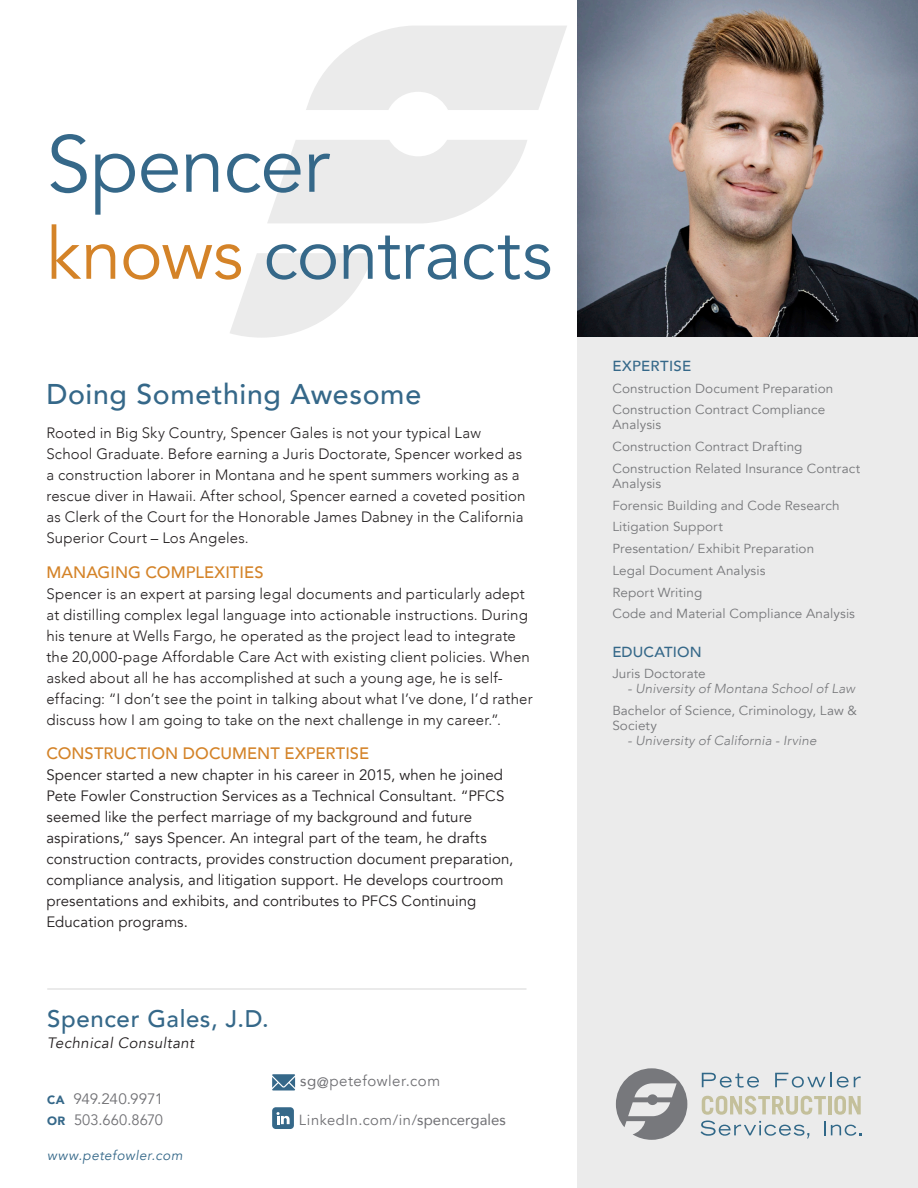
<style>
.page{position:relative;width:918px;height:1188px;background:#fff}
.page>*{position:absolute;margin:0;border:0;box-sizing:border-box;transform-origin:0 0}
.t1{font:79.5px "Avenir";letter-spacing:-.015em;color:#356889}
.t2{font:72px "Avenir";letter-spacing:-.01em;color:#356889}
.heading{font:500 28.5px "Avenir";letter-spacing:.025em;color:#356889}
.t3{font:500 24px "Avenir";letter-spacing:.025em;color:#356889}
.cover_page_body{font:500 16.5px "Avenir";color:#d48328}
.cover_page_body-2{font:300 15px/21px "Avenir";letter-spacing:.01em;color:#231f20}
.cover_page_body-3{font:15px/21px "Avenir";letter-spacing:.005em;color:#231f20}
.t4{font:italic 15px "Avenir";letter-spacing:.03em;color:#231f20}
.t5{font:15px "Avenir";letter-spacing:.035em;color:#707074}
.t6{font:15px "Avenir";letter-spacing:-.025em;color:#707074}
.t7{font:15px "Avenir";letter-spacing:.01em;color:#707074}
.t8{font:14.7px "Avenir";letter-spacing:.035em;color:#707074}
.sidebar_subhead{font:500 14.55px "Avenir";letter-spacing:.01em;color:#356889}
.t9{font:italic 13.5px "Avenir";letter-spacing:.04em;color:#356889}
.Cover_Page_sidebar_b{font:13.05px/15px "Avenir";letter-spacing:.01em;color:#77787b}
.Cover_Page_sidebar_b-2{font:italic 300 13.05px "Avenir";letter-spacing:.01em;color:#77787b}
.s1{color:#d48328}
.s2{font-weight:900;font-size:12px;color:#356889}
.s3{font-style:inherit}
.s4{font-size:15px}
.s5{font-weight:400;font-style:normal}
</style>
<div class="page">
<hr style="left:47px;top:988px;width:479px;height:2px;background:#e4e4e4">
<svg style="left:230px;top:26px;width:337px;height:312px"></svg>
<img style="left:578px;top:0;width:340px;height:338px">
<div style="left:578px;top:338px;width:340px;height:850px;background:#ebebeb"></div>
<svg style="left:616px;top:1068px;width:71px;height:72px"></svg>
<svg style="left:702px;top:1073px;width:57px;height:15px"></svg>
<svg style="left:775px;top:1073px;width:86px;height:15px"></svg>
<svg style="left:701px;top:1121px;width:108px;height:18px"></svg>
<svg style="left:824px;top:1121px;width:37px;height:15px"></svg>
<svg style="left:702px;top:1096px;width:124px;height:19px"></svg>
<hr style="left:828px;top:1096px;width:4px;height:18px;background:#c4c09b">
<svg style="left:834px;top:1096px;width:27px;height:19px"></svg>
<svg style="left:272px;top:1074px;width:23px;height:16px"></svg>
<div style="left:272px;top:1107px;width:22px;height:22px;background:#356889;border-radius:4px"></div>
<svg style="left:276px;top:1112px;width:14px;height:12px"></svg>
<p class="t1" style="left:46px;top:117px;width:284px">Spencer</p>
<p class="t2" style="left:46px;top:211px;width:507px"><span class="s1">knows</span> contracts</p>
<p class="heading" style="left:46px;top:369px;width:376px">Doing Something Awesome</p>
<p class="cover_page_body-2" style="left:46px;top:423px;width:481px">Rooted in Big Sky Country, Spencer Gales is not your typical Law School Graduate. Before earning a Juris Doctorate, Spencer worked as a construction laborer in Montana and he spent summers working as a rescue diver in Hawaii. After school, Spencer earned a coveted position as Clerk of the Court for the Honorable James Dabney in the California Superior Court – Los Angeles.</p>
<p class="cover_page_body" style="left:46px;top:558px;width:219px">MANAGING COMPLEXITIES</p>
<p class="cover_page_body-2" style="left:46px;top:583px;width:488px">Spencer is an expert at parsing legal documents and particularly adept at distilling complex legal language into actionable instructions. During his tenure at Wells Fargo, he operated as the project lead to integrate the 20,000-page Affordable Care Act with existing client policies. When asked about all he has accomplished at such a young age, he is self&shy;effacing: “I don’t see the point in talking about what I’ve done, I’d rather discuss how I am going to take on the next challenge in my career.”.</p>
<p class="cover_page_body" style="left:46px;top:739px;width:324px">CONSTRUCTION DOCUMENT EXPERTISE</p>
<p class="cover_page_body-3" style="left:46px;top:765px;width:468px">Spencer started a new chapter in his career in 2015, when he joined Pete Fowler Construction Services as a Technical Consultant. “PFCS seemed like the perfect marriage of my background and future aspirations,” says Spencer. An integral part of the team, he drafts construction contracts, provides construction document preparation, compliance analysis, and litigation support. He develops courtroom presentations and exhibits, and contributes to PFCS Continuing Education programs.</p>
<p class="t3" style="left:47px;top:998px;width:223px">Spencer Gales, J.D.</p>
<p class="t4" style="left:47px;top:1034px;width:149px">Technical Consultant</p>
<p class="t6" style="left:47px;top:1090px;width:118px"><span class="s2">CA</span> 949.240.9971</p>
<p class="t7" style="left:47px;top:1110px;width:117px"><span class="s2">OR</span> 503.660.8670</p>
<p class="t9" style="left:47px;top:1147px;width:137px">www.petefowler.com</p>
<p class="t5" style="left:300px;top:1072px;width:141px"><span class="s3">sg@</span>petefowler.com</p>
<p class="t8" style="left:299px;top:1111px;width:209px">LinkedIn.com/in/<span class="s4">spencergales</span></p>
<p class="sidebar_subhead" style="left:612px;top:353px;width:80px">EXPERTISE</p>
<p class="Cover_Page_sidebar_b" style="left:612px;top:381px;width:223px">Construction Document Preparation</p>
<p class="Cover_Page_sidebar_b" style="left:612px;top:403px;width:214px">Construction Contract Compliance<br>Analysis</p>
<p class="Cover_Page_sidebar_b" style="left:612px;top:439px;width:192px">Construction Contract Drafting</p>
<p class="Cover_Page_sidebar_b" style="left:612px;top:461px;width:250px">Construction Related Insurance Contract<br>Analysis</p>
<p class="Cover_Page_sidebar_b" style="left:612px;top:498px;width:229px">Forensic Building and Code Research</p>
<p class="Cover_Page_sidebar_b" style="left:612px;top:520px;width:112px">Litigation Support</p>
<p class="Cover_Page_sidebar_b" style="left:612px;top:541px;width:203px">Presentation/ Exhibit Preparation</p>
<p class="Cover_Page_sidebar_b" style="left:612px;top:563px;width:155px">Legal Document Analysis</p>
<p class="Cover_Page_sidebar_b" style="left:612px;top:585px;width:91px">Report Writing</p>
<p class="Cover_Page_sidebar_b" style="left:612px;top:607px;width:244px">Code and Material Compliance Analysis</p>
<p class="sidebar_subhead" style="left:612px;top:639px;width:91px">EDUCATION</p>
<p class="Cover_Page_sidebar_b" style="left:612px;top:667px;width:95px">Juris Doctorate</p>
<p class="Cover_Page_sidebar_b-2" style="left:627px;top:681px;width:229px"><span class="s5">-</span> University of Montana School of Law</p>
<p class="Cover_Page_sidebar_b" style="left:612px;top:703px;width:246px">Bachelor of Science, Criminology, Law &amp;<br>Society</p>
<p class="Cover_Page_sidebar_b-2" style="left:627px;top:733px;width:191px"><span class="s5">-</span> University of California - Irvine</p>
</div>
